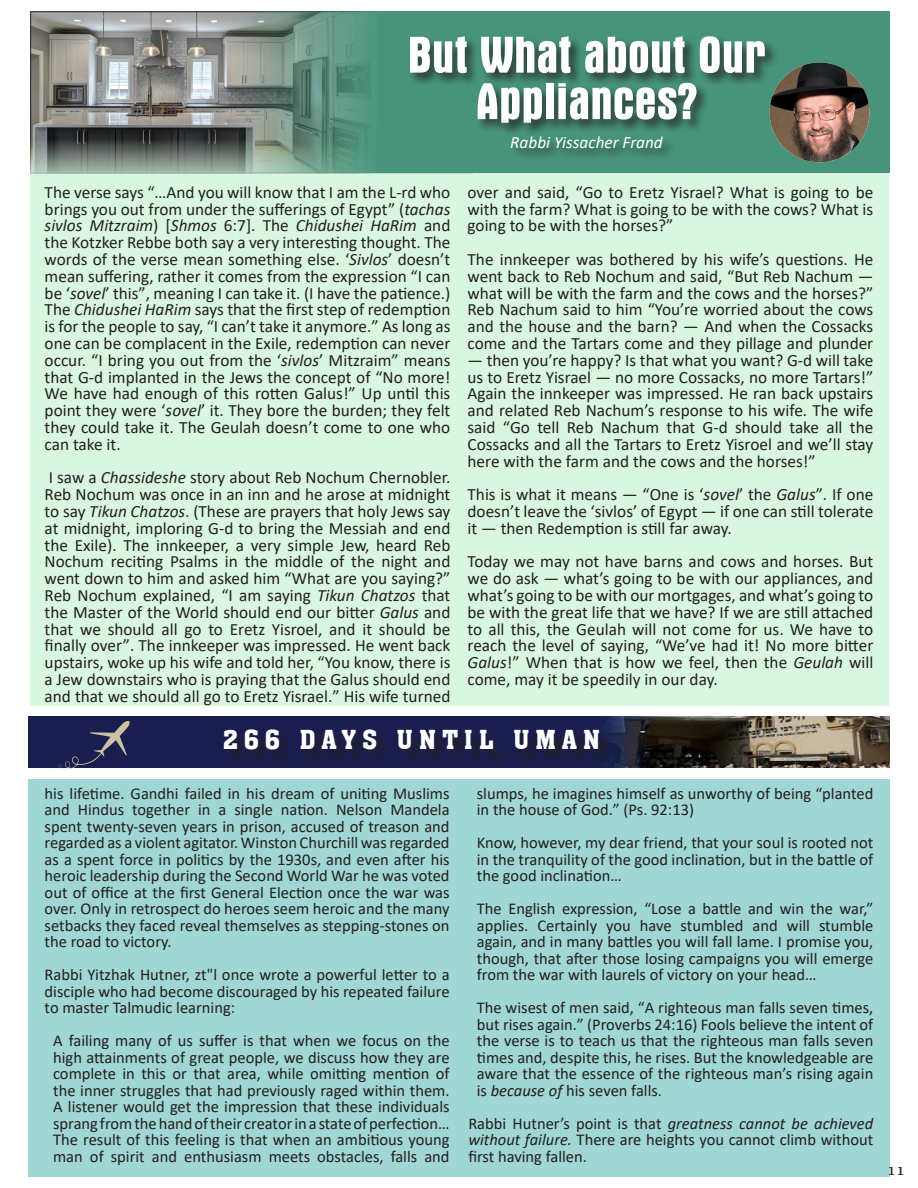
<style>
.page{position:relative;width:918px;height:1188px;background:#fff}
.page>*{position:absolute;margin:0;border:0;box-sizing:border-box;transform-origin:0 0}
.text{font:700 condensed 52.5px/46.5px "Aurora BT";color:#fff;text-align:center}
.t1{font:500 28.5px "Aachen DEE";letter-spacing:.22em;color:#fff}
.t2{font:18px "Adobe Hebrew";color:#231f20}
.text-2{font:17.25px/16.8px "Calibri";color:#231f20;text-align:justify}
.text-3{font:italic 17.25px "Calibri";color:#fff}
.text-4{font:16.5px/16.5px "Calibri";color:#231f20;text-align:justify}
.s1{font-style:italic}
</style>
<div class="page">
<div style="left:30px;top:124px;width:858px;height:582px;background:#d9f7e0"></div>
<img style="left:33px;top:14px;width:160px;height:157px">
<svg style="left:193px;top:12px;width:697px;height:161px;fill:#47947b"></svg>
<div style="left:28px;top:779px;width:862px;height:398px;background:#a0d6d3"></div>
<img style="left:802px;top:717px;width:88px;height:51px">
<svg style="left:28px;top:717px;width:774px;height:51px;fill:#191e4f"></svg>
<div style="left:226px;top:733px;width:386px;height:31px;background:#231f20;opacity:.75"></div>
<svg style="left:45px;top:720px;width:86px;height:49px"></svg>
<div style="left:407px;top:34px;width:372px;height:127px;background:#231f20;opacity:.75"></div>
<img style="left:770px;top:63px;width:99px;height:99px;border-radius:50px">
<p class="text" style="left:408px;top:32px;width:359px">But What about Our<br>Appliances?</p>
<p class="text-3" style="left:510px;top:130px;width:154px">Rabbi Yissacher Frand</p>
<p class="text-2" style="left:45px;top:183px;width:407px">The verse says “…And you will know that I am the L-rd who brings you out from under the sufferings of Egypt” (<span class="s1">tachas sivlos Mitzraim</span>) [<span class="s1">Shmos</span> 6:7]. The <span class="s1">Chidushei HaRim</span> and the Kotzker Rebbe both say a very interesting thought. The words of the verse mean something else. ‘<span class="s1">Sivlos</span>’ doesn’t mean suffering, rather it comes from the expression “I can be ‘<span class="s1">sovel</span>’ this”, meaning I can take it. (I have the patience.)<br>The <span class="s1">Chidushei HaRim</span> says that the first step of redemption is for the people to say, “I can’t take it anymore.” As long as one can be complacent in the Exile, redemption can never occur. “I bring you out from the ‘<span class="s1">sivlos</span>’ Mitzraim” means that G-d implanted in the Jews the concept of “No more!<br>We have had enough of this rotten Galus!” Up until this point they were ‘<span class="s1">sovel</span>’ it. They bore the burden; they felt they could take it. The Geulah doesn’t come to one who can take it.</p>
<p class="text-2" style="left:45px;top:469px;width:407px">I saw a <span class="s1">Chassideshe</span> story about Reb Nochum Chernobler.<br>Reb Nochum was once in an inn and he arose at midnight to say <span class="s1">Tikun Chatzos</span>. (These are prayers that holy Jews say at midnight, imploring G-d to bring the Messiah and end the Exile). The innkeeper, a very simple Jew, heard Reb Nochum reciting Psalms in the middle of the night and went down to him and asked him “What are you saying?” Reb Nochum explained, “I am saying <span class="s1">Tikun Chatzos</span> that the Master of the World should end our bitter <span class="s1">Galus</span> and that we should all go to Eretz Yisroel, and it should be finally over”. The innkeeper was impressed. He went back upstairs, woke up his wife and told her, “You know, there is a Jew downstairs who is praying that the Galus should end and that we should all go to Eretz Yisrael.” His wife turned</p>
<p class="text-2" style="left:468px;top:183px;width:407px">over and said, “Go to Eretz Yisrael? What is going to be with the farm? What is going to be with the cows? What is going to be with the horses?”</p>
<p class="text-2" style="left:468px;top:251px;width:407px">The innkeeper was bothered by his wife’s questions. He went back to Reb Nochum and said, “But Reb Nachum — what will be with the farm and the cows and the horses?” Reb Nachum said to him “You’re worried about the cows and the house and the barn? — And when the Cossacks come and the Tartars come and they pillage and plunder</p>
<p class="text-2" style="left:468px;top:351px;width:407px">— then you’re happy? Is that what you want? G-d will take us to Eretz Yisrael — no more Cossacks, no more Tartars!” Again the innkeeper was impressed. He ran back upstairs and related Reb Nachum’s response to his wife. The wife said “Go tell Reb Nachum that G-d should take all the Cossacks and all the Tartars to Eretz Yisroel and we’ll stay here with the farm and the cows and the horses!”</p>
<p class="text-2" style="left:468px;top:486px;width:407px">This is what it means — “One is ‘<span class="s1">sovel</span>’ the <span class="s1">Galus</span>”. If one doesn’t leave the ‘sivlos’ of Egypt — if one can still tolerate it — then Redemption is still far away.</p>
<p class="text-2" style="left:468px;top:553px;width:407px">Today we may not have barns and cows and horses. But we do ask — what’s going to be with our appliances, and what’s going to be with our mortgages, and what’s going to be with the great life that we have? If we are still attached to all this, the Geulah will not come for us. We have to reach the level of saying, “We’ve had it! No more bitter <span class="s1">Galus</span>!” When that is how we feel, then the <span class="s1">Geulah</span> will come, may it be speedily in our day.</p>
<p class="t1" style="left:223px;top:723px;width:379px">266 DAYS UNTIL UMAN</p>
<p class="text-4" style="left:45px;top:785px;width:407px">his lifetime. Gandhi failed in his dream of uniting Muslims and Hindus together in a single nation. Nelson Mandela spent twenty-seven years in prison, accused of treason and regarded as a violent agitator. Winston Churchill was regarded as a spent force in politics by the 1930s, and even after his heroic leadership during the Second World War he was voted out of office at the first General Election once the war was over. Only in retrospect do heroes seem heroic and the many setbacks they faced reveal themselves as stepping-stones on the road to victory.</p>
<p class="text-4" style="left:45px;top:966px;width:407px">Rabbi Yitzhak Hutner, zt"l once wrote a powerful letter to a disciple who had become discouraged by his repeated failure to master Talmudic learning:</p>
<p class="text-4" style="left:53px;top:1032px;width:398px">A failing many of us suffer is that when we focus on the high attainments of great people, we discuss how they are complete in this or that area, while omitting mention of the inner struggles that had previously raged within them.<br>A listener would get the impression that these individuals sprang from the hand of their creator in a state of perfection… The result of this feeling is that when an ambitious young man of spirit and enthusiasm meets obstacles, falls and</p>
<p class="text-4" style="left:477px;top:785px;width:398px">slumps, he imagines himself as unworthy of being “planted in the house of God.” (Ps. 92:13)</p>
<p class="text-4" style="left:477px;top:834px;width:398px">Know, however, my dear friend, that your soul is rooted not in the tranquility of the good inclination, but in the battle of the good inclination…</p>
<p class="text-4" style="left:477px;top:900px;width:398px">The English expression, “Lose a battle and win the war,” applies. Certainly you have stumbled and will stumble again, and in many battles you will fall lame. I promise you, though, that after those losing campaigns you will emerge from the war with laurels of victory on your head…</p>
<p class="text-4" style="left:477px;top:999px;width:398px">The wisest of men said, “A righteous man falls seven times, but rises again.” (Proverbs 24:16) Fools believe the intent of the verse is to teach us that the righteous man falls seven times and, despite this, he rises. But the knowledgeable are aware that the essence of the righteous man’s rising again is <span class="s1">because of</span> his seven falls.</p>
<p class="text-4" style="left:468px;top:1115px;width:407px">Rabbi Hutner’s point is that <span class="s1">greatness cannot be achieved without failure.</span> There are heights you cannot climb without first having fallen.</p>
<p class="t2" style="left:887px;top:1159px;width:20px">11</p>
</div>
